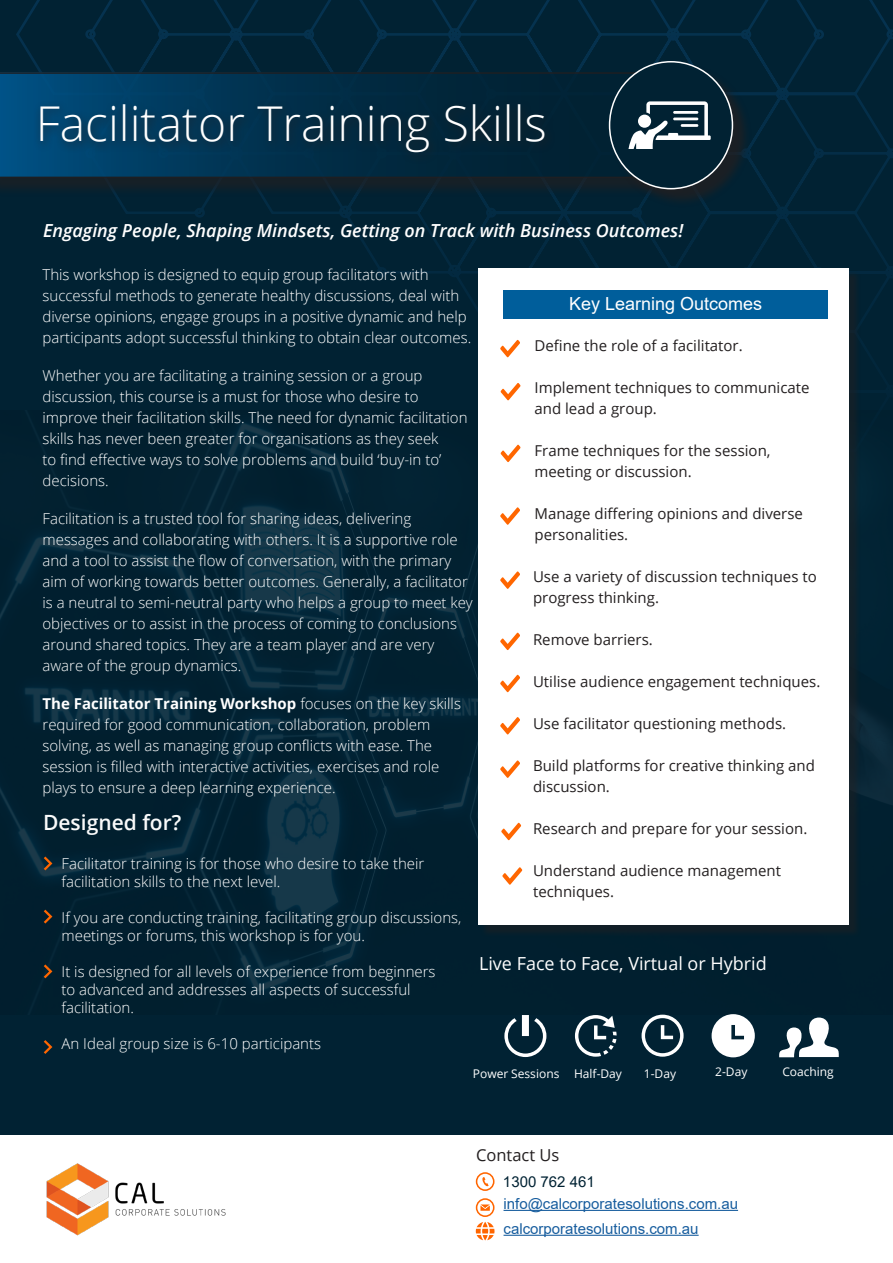
<style>
.page{position:relative;width:893px;height:1263px;background:#fff}
.page>*{position:absolute;margin:0;border:0;box-sizing:border-box;transform-origin:0 0}
.t1{font:300 48px "Open Sans";color:#fff}
.t2{font:600 21px "Open Sans";color:#f9fafa}
.t3{font:italic 600 18px "Open Sans";color:#fff}
.t4{font:18px "Open Sans";color:#fff}
.t5{font:18px "Arial";color:#fff}
.t6{font:16.5px "Open Sans";color:#231f20}
.t7{font:300 15px/21px "Open Sans";color:#fff}
.t8{font:15px/21px "Open Sans";color:#231f20}
.t9{font:15px/24.9px "Arial";color:#175d9e}
.t10{font:15px "Arial";color:#012233}
.t11{font:12px "Open Sans";color:#fff}
.s1{font-weight:700}
</style>
<div class="page">
<div style="left:0;top:0;width:893px;height:1135px;background:#012233"></div>
<img style="left:0;top:411px;width:893px;height:604px">
<div style="left:16px;top:0;width:877px;height:511px;background:#012233"></div>
<div style="left:0;top:75px;width:690px;height:122px;background:#231f20;opacity:.75"></div>
<svg style="left:0;top:72px;width:611px;height:106px"></svg>
<div style="left:611px;top:63px;width:140px;height:145px;background:#231f20;opacity:.75"></div>
<div style="left:610px;top:62px;width:122px;height:127px;background:#012233;border-radius:50%"></div>
<div style="left:34px;top:99px;width:521px;height:66px;background:#231f20;opacity:.75"></div>
<svg style="left:476px;top:1172px;width:18px;height:19px"></svg>
<svg style="left:475px;top:1198px;width:264px;height:43px"></svg>
<svg style="left:779px;top:1017px;width:60px;height:40px"></svg>
<div style="left:480px;top:270px;width:381px;height:667px;background:#0f1f2a"></div>
<div style="left:478px;top:268px;width:371px;height:657px;background:#fff"></div>
<div style="left:504px;top:290px;width:324px;height:28px;background:#005e9b"></div>
<svg style="left:500px;top:340px;width:20px;height:17px"></svg>
<svg style="left:501px;top:383px;width:20px;height:17px"></svg>
<svg style="left:501px;top:445px;width:20px;height:17px"></svg>
<svg style="left:500px;top:507px;width:20px;height:18px"></svg>
<svg style="left:500px;top:632px;width:20px;height:18px"></svg>
<svg style="left:500px;top:675px;width:20px;height:17px"></svg>
<svg style="left:500px;top:717px;width:20px;height:18px"></svg>
<svg style="left:500px;top:571px;width:20px;height:18px"></svg>
<svg style="left:500px;top:760px;width:20px;height:18px"></svg>
<svg style="left:712px;top:1014px;width:43px;height:43px"></svg>
<svg style="left:642px;top:1015px;width:42px;height:42px"></svg>
<svg style="left:504px;top:1015px;width:42px;height:42px"></svg>
<svg style="left:575px;top:1015px;width:42px;height:42px"></svg>
<img style="left:46px;top:1163px;width:180px;height:73px">
<svg style="left:502px;top:867px;width:20px;height:18px"></svg>
<svg style="left:501px;top:823px;width:20px;height:17px"></svg>
<svg style="left:44px;top:964px;width:8px;height:14px"></svg>
<svg style="left:44px;top:1040px;width:8px;height:14px"></svg>
<svg style="left:44px;top:910px;width:8px;height:13px"></svg>
<svg style="left:44px;top:856px;width:8px;height:14px"></svg>
<svg style="left:628px;top:101px;width:83px;height:48px"></svg>
<h1 class="t1" style="left:36px;top:104px;width:513px">Facilitator Training Skills</h1>
<p class="t3" style="left:43px;top:223px;width:642px">Engaging People, Shaping Mindsets, Getting on Track with Business Outcomes!</p>
<p class="t7" style="left:43px;top:265px;width:430px">This workshop is designed to equip group facilitators with successful methods to generate healthy discussions, deal with diverse opinions, engage groups in a positive dynamic and help participants adopt successful thinking to obtain clear outcomes.</p>
<p class="t7" style="left:43px;top:366px;width:427px">Whether you are facilitating a training session or a group discussion, this course is a must for those who desire to improve their facilitation skills. The need for dynamic facilitation skills has never been greater for organisations as they seek<br>to find effective ways to solve problems and build ‘buy-in to’ decisions.</p>
<p class="t7" style="left:43px;top:509px;width:432px">Facilitation is a trusted tool for sharing ideas, delivering messages and collaborating with others. It is a supportive role and a tool to assist the flow of conversation, with the primary aim of working towards better outcomes. Generally, a facilitator is a neutral to semi-neutral party who helps a group to meet key objectives or to assist in the process of coming to conclusions around shared topics. They are a team player and are very aware of the group dynamics.</p>
<p class="t7" style="left:43px;top:694px;width:420px"><span class="s1">The Facilitator Training Workshop</span> focuses on the key skills required for good communication, collaboration, problem solving, as well as managing group conflicts with ease. The session is filled with interactive activities, exercises and role plays to ensure a deep learning experience.</p>
<p class="t5" style="left:569px;top:297px;width:195px">Key Learning Outcomes</p>
<p class="t8" style="left:535px;top:335px;width:210px">Define the role of a facilitator.</p>
<p class="t8" style="left:535px;top:377px;width:277px">Implement techniques to communicate and lead a group.</p>
<p class="t8" style="left:535px;top:440px;width:238px">Frame techniques for the session, meeting or discussion.</p>
<p class="t8" style="left:535px;top:503px;width:270px">Manage differing opinions and diverse personalities.</p>
<p class="t8" style="left:533px;top:566px;width:285px">Use a variety of discussion techniques to progress thinking.</p>
<p class="t8" style="left:533px;top:629px;width:121px">Remove barriers.</p>
<p class="t8" style="left:533px;top:671px;width:289px">Utilise audience engagement techniques.</p>
<p class="t8" style="left:533px;top:713px;width:255px">Use facilitator questioning methods.</p>
<p class="t8" style="left:533px;top:755px;width:283px">Build platforms for creative thinking and discussion.</p>
<p class="t8" style="left:533px;top:818px;width:276px">Research and prepare for your session.</p>
<p class="t8" style="left:533px;top:862px;width:249px">Understand audience management techniques.</p>
<h2 class="t2" style="left:43px;top:813px;width:140px">Designed for?</h2>
<p class="t7" style="left:62px;top:856px;width:364px;line-height:18px">Facilitator training is for those who desire to take their facilitation skills to the next level.</p>
<p class="t7" style="left:62px;top:910px;width:401px;line-height:18px">If you are conducting training, facilitating group discussions, meetings or forums, this workshop is for you.</p>
<p class="t7" style="left:62px;top:962px;width:376px;line-height:18px">It is designed for all levels of experience from beginners to advanced and addresses all aspects of successful facilitation.</p>
<p class="t7" style="left:62px;top:1033px;width:261px">An Ideal group size is 6-10 participants</p>
<p class="t4" style="left:479px;top:956px;width:289px">Live Face to Face, Virtual or Hybrid</p>
<p class="t11" style="left:473px;top:1069px;width:151px">Power Sessions Half-Day</p>
<p class="t11" style="left:644px;top:1065px;width:34px">1-Day</p>
<p class="t11" style="left:715px;top:1063px;width:34px">2-Day</p>
<p class="t11" style="left:782px;top:1063px;width:53px">Coaching</p>
<p class="t6" style="left:476px;top:1148px;width:85px">Contact Us</p>
<p class="t10" style="left:503px;top:1176px;width:93px">1300 762 461</p>
<p class="t9" style="left:504px;top:1192px;width:236px">info@calcorporatesolutions.com.au calcorporatesolutions.com.au</p>
</div>
